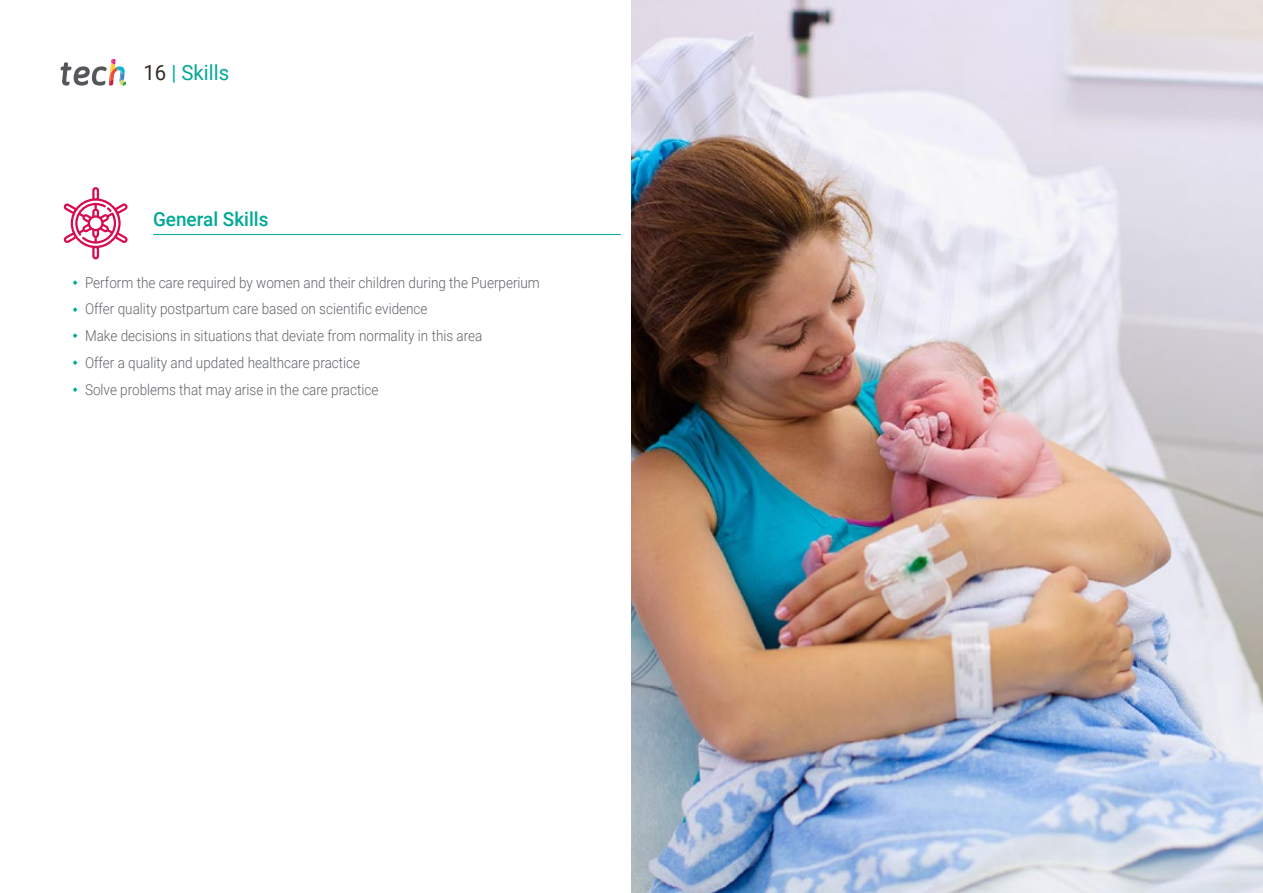
<style>
.page{position:relative;width:1263px;height:893px;background:#fff}
.page>*{position:absolute;margin:0;border:0;box-sizing:border-box;transform-origin:0 0}
.t1{font:21px "Roboto";color:#00a996}
.t2{font:500 19.5px "Roboto";color:#00a996}
.t3{font:300 15px/26.7px "Roboto";color:#61646a;scale:.9 1}
.s1{color:#312e20}
</style>
<div class="page">
<img style="left:631px;top:0;width:632px;height:893px">
<hr style="left:153px;top:234px;width:468px;height:1px;background:#00a996">
<svg style="left:63px;top:187px;width:65px;height:72px"></svg>
<svg style="left:61px;top:59px;width:65px;height:27px"></svg>
<h1 class="t1" style="left:144px;top:57px;width:87px"><span class="s1">16</span> | Skills</h1>
<h2 class="t2" style="left:153px;top:206px;width:117px">General Skills</h2>
<p class="t3" style="left:85px;top:268px;width:507px">Perform the care required by women and their children during the Puerperium Offer quality postpartum care based on scientific evidence<br>Make decisions in situations that deviate from normality in this area<br>Offer a quality and updated healthcare practice<br>Solve problems that may arise in the care practice</p>
</div>
